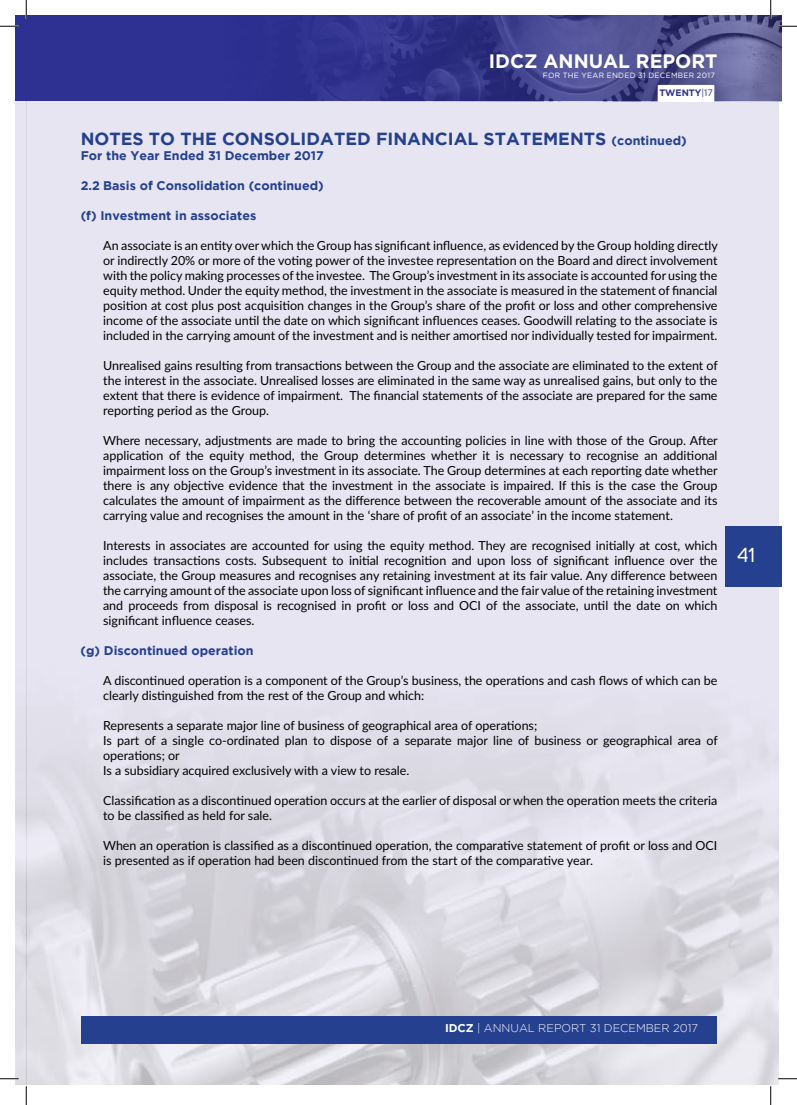
<style>
.page{position:relative;width:797px;height:1105px;background:#fff}
.page>*{position:absolute;margin:0;border:0;box-sizing:border-box;transform-origin:0 0}
.t1{font:20px "Uni Sans";color:#fff}
.t2{font:700 19.38px "Gotham";color:#fff}
.t3{font:700 17.5px "Gotham";color:#25408f}
.t4{font:12.5px/15px "Lato";color:#000;text-align:justify}
.t5{font:700 12.5px "Gotham";color:#25408f}
.t6{font:300 11.25px "Gotham";color:#fff}
.t7{font:700 9.25px "Gotham";color:#2e3092}
.t8{font:italic 7.62px "Gotham";letter-spacing:.04em;color:#fff}
.s1{font-weight:400;font-style:italic}
.s2{font-size:12.5px}
.s3{font-weight:700}
</style>
<div class="page">
<img style="left:16px;top:101px;width:762px;height:983px">
<div style="left:725px;top:526px;width:56px;height:60px;background:#25408f"></div>
<div style="left:80px;top:1016px;width:636px;height:27px;background:#25408f"></div>
<div style="left:16px;top:16px;width:12px;height:85px;background:#2e3092"></div>
<div style="left:28px;top:16px;width:753px;height:85px;background:#2e3092"></div>
<img style="left:325px;top:16px;width:456px;height:85px">
<svg style="left:657px;top:85px;width:57px;height:16px"></svg>
<svg style="left:0;top:25px;width:19px;height:2px"></svg>
<svg style="left:778px;top:25px;width:19px;height:2px"></svg>
<svg style="left:0;top:1078px;width:19px;height:1px"></svg>
<svg style="left:778px;top:1078px;width:19px;height:1px"></svg>
<svg style="left:25px;top:0;width:2px;height:19px"></svg>
<svg style="left:25px;top:1086px;width:2px;height:19px"></svg>
<svg style="left:770px;top:0;width:1px;height:19px"></svg>
<svg style="left:770px;top:1086px;width:1px;height:19px"></svg>
<h2 class="t2" style="left:489px;top:50px;width:230px">IDCZ ANNUAL REPORT</h2>
<p class="t8" style="left:543px;top:70px;width:173px">FOR THE YEAR ENDED 31 DECEMBER 2017</p>
<p class="t7" style="left:659px;top:87px;width:55px">TWENTY<span class="s1">|17</span></p>
<h3 class="t3" style="left:81px;top:129px;width:607px">NOTES TO THE CONSOLIDATED FINANCIAL STATEMENTS <span class="s2">(continued)</span></h3>
<p class="t5" style="left:81px;top:149px;width:245px">For the Year Ended 31 December 2017</p>
<p class="t5" style="left:81px;top:179px;width:244px">2.2 Basis of Consolidation (continued)</p>
<p class="t5" style="left:81px;top:209px;width:177px">(f) Investment in associates</p>
<p class="t4" style="left:103px;top:238px;width:616px">An associate is an entity over which the Group has significant influence, as evidenced by the Group holding directly or indirectly 20% or more of the voting power of the investee representation on the Board and direct involvement with the policy making processes of the investee. The Group’s investment in its associate is accounted for using the equity method. Under the equity method, the investment in the associate is measured in the statement of financial position at cost plus post acquisition changes in the Group’s share of the profit or loss and other comprehensive income of the associate until the date on which significant influences ceases. Goodwill relating to the associate is included in the carrying amount of the investment and is neither amortised nor individually tested for impairment.</p>
<p class="t4" style="left:103px;top:358px;width:616px">Unrealised gains resulting from transactions between the Group and the associate are eliminated to the extent of the interest in the associate. Unrealised losses are eliminated in the same way as unrealised gains, but only to the extent that there is evidence of impairment. The financial statements of the associate are prepared for the same reporting period as the Group.</p>
<p class="t4" style="left:103px;top:433px;width:616px">Where necessary, adjustments are made to bring the accounting policies in line with those of the Group. After application of the equity method, the Group determines whether it is necessary to recognise an additional impairment loss on the Group’s investment in its associate. The Group determines at each reporting date whether there is any objective evidence that the investment in the associate is impaired. If this is the case the Group calculates the amount of impairment as the difference between the recoverable amount of the associate and its carrying value and recognises the amount in the ‘share of profit of an associate’ in the income statement.</p>
<p class="t4" style="left:103px;top:538px;width:616px">Interests in associates are accounted for using the equity method. They are recognised initially at cost, which includes transactions costs. Subsequent to initial recognition and upon loss of significant influence over the associate, the Group measures and recognises any retaining investment at its fair value. Any difference between the carrying amount of the associate upon loss of significant influence and the fair value of the retaining investment and proceeds from disposal is recognised in profit or loss and OCI of the associate, until the date on which significant influence ceases.</p>
<p class="t5" style="left:81px;top:644px;width:174px">(g) Discontinued operation</p>
<p class="t4" style="left:103px;top:673px;width:616px">A discontinued operation is a component of the Group’s business, the operations and cash flows of which can be clearly distinguished from the rest of the Group and which:</p>
<p class="t4" style="left:103px;top:718px;width:616px;text-align:left">Represents a separate major line of business of geographical area of operations;<br>Is part of a single co-ordinated plan to dispose of a separate major line of business or geographical area of operations; or<br>Is a subsidiary acquired exclusively with a view to resale.</p>
<p class="t4" style="left:103px;top:793px;width:616px">Classification as a discontinued operation occurs at the earlier of disposal or when the operation meets the criteria to be classified as held for sale.</p>
<p class="t4" style="left:103px;top:838px;width:616px">When an operation is classified as a discontinued operation, the comparative statement of profit or loss and OCI is presented as if operation had been discontinued from the start of the comparative year.</p>
<h1 class="t1" style="left:737px;top:543px;width:19px">41</h1>
<p class="t6" style="left:445px;top:1022px;width:254px"><span class="s3">IDCZ</span> | ANNUAL REPORT 31 DECEMBER 2017</p>
</div>
